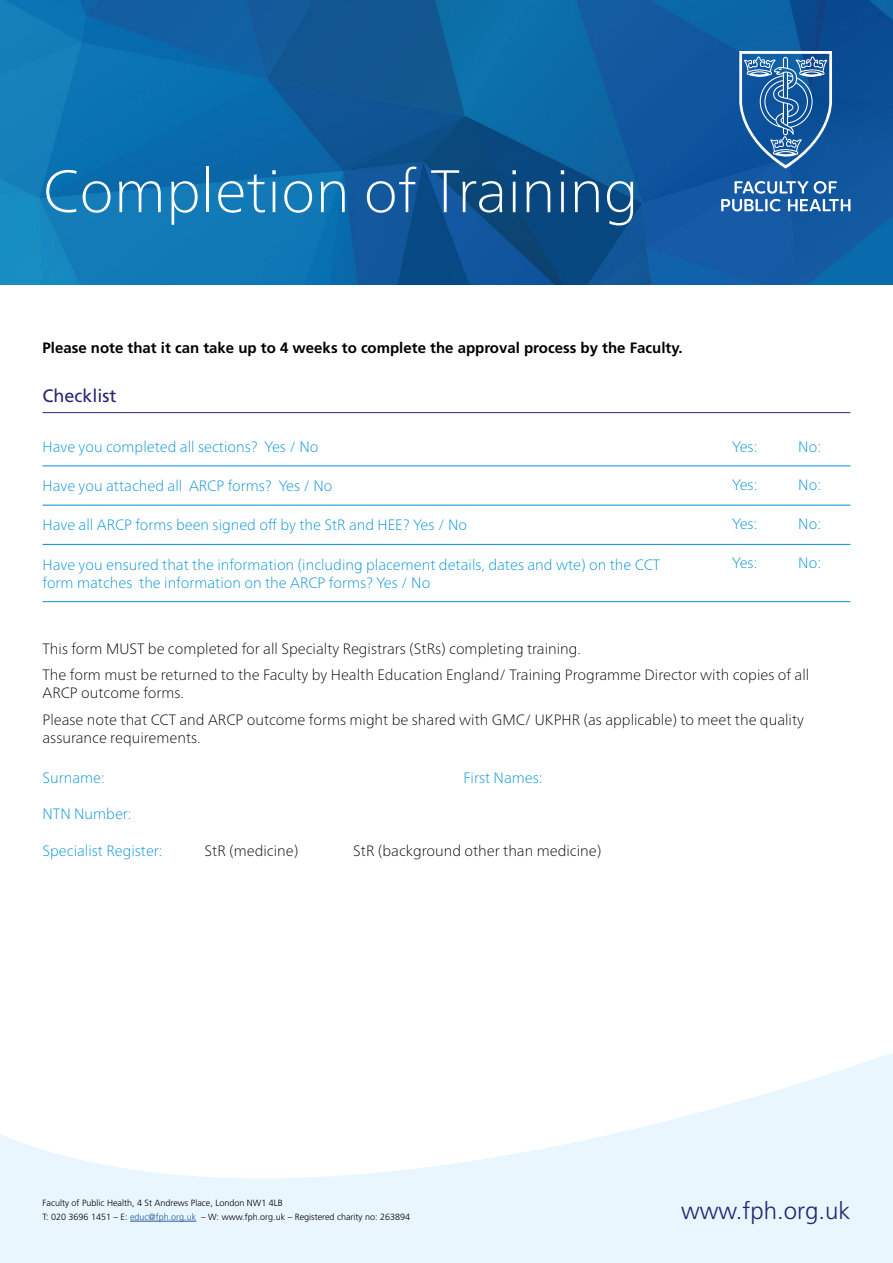
<style>
.page{position:relative;width:893px;height:1263px;background:#fff}
.page>*{position:absolute;margin:0;border:0;box-sizing:border-box;transform-origin:0 0}
.t1{font:100 60px "Frutiger Neue LTW1 G";color:#fff}
.t2{font:300 24px "Frutiger";color:#272774}
.t3{font:18px "Frutiger";color:#272774}
.t4{font:100 15px/18px "Frutiger Neue LTW1 G";color:#000}
.t5{font:100 15px/18px "Frutiger Neue LTW1 G";color:#0090d7}
.t6{font:700 15px "Frutiger";color:#000}
.t7{font:300 9px "Frutiger CE";color:#000}
.s1{color:#275b9b}
</style>
<div class="page">
<img style="left:0;top:0;width:893px;height:285px">
<svg style="left:0;top:1053px;width:893px;height:210px;fill:#eaf6fe"></svg>
<hr style="left:130px;top:1221px;width:66px;height:1px;background:#275b9b">
<svg style="left:739px;top:51px;width:93px;height:118px;background:#3e75af"></svg>
<svg style="left:721px;top:181px;width:129px;height:30px"></svg>
<hr style="left:43px;top:466px;width:807px;height:1px;background:#0090d7">
<hr style="left:43px;top:505px;width:807px;height:1px;background:#0090d7">
<hr style="left:43px;top:544px;width:807px;height:1px;background:#0090d7">
<hr style="left:43px;top:601px;width:807px;height:1px;background:#0090d7">
<hr style="left:43px;top:412px;width:807px;height:1px;background:#272774">
<p class="t1" style="left:43px;top:148px;width:597px">Completion of Training</p>
<p class="t6" style="left:43px;top:338px;width:641px">Please note that it can take up to 4 weeks to complete the approval process by the Faculty.</p>
<p class="t3" style="left:43px;top:385px;width:76px">Checklist</p>
<p class="t5" style="left:43px;top:436px;width:277px">Have you completed all sections? Yes / No</p>
<p class="t5" style="left:43px;top:476px;width:292px">Have you attached all ARCP forms? Yes / No</p>
<p class="t5" style="left:43px;top:515px;width:426px">Have all ARCP forms been signed off by the StR and HEE? Yes / No</p>
<p class="t5" style="left:43px;top:554px;width:619px">Have you ensured that the information (including placement details, dates and wte) on the CCT form matches the information on the ARCP forms? Yes / No</p>
<p class="t5" style="left:732px;top:436px;width:27px">Yes:</p>
<p class="t5" style="left:798px;top:436px;width:24px">No:</p>
<p class="t5" style="left:732px;top:474px;width:27px">Yes:</p>
<p class="t5" style="left:798px;top:474px;width:24px">No:</p>
<p class="t5" style="left:732px;top:514px;width:27px">Yes:</p>
<p class="t5" style="left:732px;top:553px;width:27px">Yes:</p>
<p class="t5" style="left:798px;top:514px;width:24px">No:</p>
<p class="t5" style="left:798px;top:553px;width:24px">No:</p>
<p class="t4" style="left:43px;top:639px;width:540px">This form MUST be completed for all Specialty Registrars (StRs) completing training.</p>
<p class="t4" style="left:43px;top:665px;width:768px">The form must be returned to the Faculty by Health Education England/ Training Programme Director with copies of all<br>ARCP outcome forms.</p>
<p class="t4" style="left:43px;top:710px;width:763px">Please note that CCT and ARCP outcome forms might be shared with GMC/ UKPHR (as applicable) to meet the quality assurance requirements.</p>
<p class="t5" style="left:43px;top:767px;width:64px">Surname:</p>
<p class="t5" style="left:463px;top:767px;width:81px">First Names:</p>
<p class="t5" style="left:43px;top:804px;width:91px">NTN Number:</p>
<p class="t5" style="left:43px;top:841px;width:122px">Specialist Register:</p>
<p class="t4" style="left:205px;top:841px;width:95px">StR (medicine)</p>
<p class="t4" style="left:353px;top:841px;width:250px">StR (background other than medicine)</p>
<p class="t7" style="left:43px;top:1198px;width:242px">Faculty of Public Health, 4 St Andrews Place, London NW1 4LB</p>
<p class="t7" style="left:43px;top:1212px;width:369px">T: 020 3696 1451 – E: <span class="s1">educ@fph.org.uk</span> – W: www.fph.org.uk – Registered charity no: 263894</p>
<h2 class="t2" style="left:681px;top:1197px;width:171px">www.fph.org.uk</h2>
</div>
